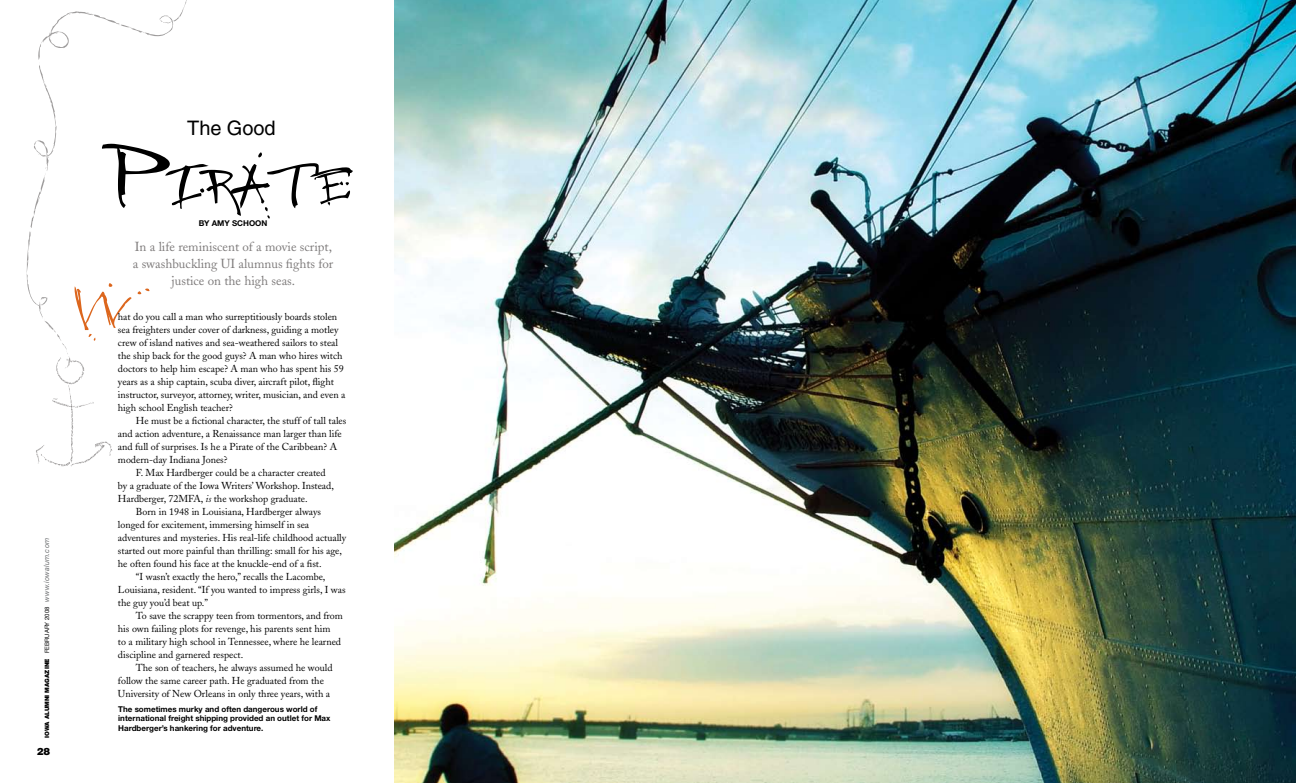
<style>
.page{position:relative;width:1296px;height:783px;background:#fff}
.page>*{position:absolute;margin:0;border:0;box-sizing:border-box;transform-origin:0 0}
.t1{font:72px "Jungle Ruff";color:#dc661d}
.t2{font:56px "Jungle Clean";color:#000}
.t3{font:20px "Helvetica";letter-spacing:-.005em;color:#000}
.t4{font:13px/17px "Adobe Caslon";color:#7d7a7a;text-align:center}
.t5{font:10px/13px "Adobe Caslon";color:#000}
.t6{font:900 10px "Helvetica";color:#000}
.t7{font:700 8px/9.5px "Helvetica Neue";color:#000}
.t8{font:900 6px "Helvetica Neue";color:#000}
.s1{font-weight:400}
.s2{font-weight:400;font-style:italic;font-size:7.2px;color:#6d6f71}
.s3{font-size:80px}
.s4{font-style:italic}
</style>
<div class="page">
<svg style="left:52px;top:398px;width:61px;height:69px"></svg>
<svg style="left:27px;top:0;width:160px;height:384px"></svg>
<img style="left:69px;top:393px;width:10px;height:25px">
<img style="left:37px;top:457px;width:22px;height:9px">
<img style="left:395px;top:0;width:901px;height:783px">
<p class="t8" style="left:43px;top:738px;width:202px;rotate:-90deg">iowa alumni magazine <span class="s1">February 2008</span> <span class="s2">www.iowalum.com</span></p>
<p class="t6" style="left:37px;top:745px;width:15px">28</p>
<h3 class="t3" style="left:187px;top:117px;width:90px">The Good</h3>
<h2 class="t2" style="left:110px;top:152px;width:246px"><span class="s3">P</span>IRATE</h2>
<p class="t7" style="left:199px;top:219px;width:70px">BY AMY SCHOON</p>
<h3 class="t4" style="left:133px;top:239px;width:202px">In a life reminiscent of a movie script, a swashbuckling UI alumnus fights for justice on the high seas.</h3>
<h1 class="t1" style="left:76px;top:264px;width:60px">W</h1>
<p class="t5" style="left:118px;top:311px;width:229px">hat do you call a man who surreptitiously boards stolen sea freighters under cover of darkness, guiding a motley crew of island natives and sea-weathered sailors to steal the ship back for the good guys? A man who hires witch doctors to help him escape? A man who has spent his 59 years as a ship captain, scuba diver, aircraft pilot, flight instructor, surveyor, attorney, writer, musician, and even a high school English teacher?</p>
<p class="t5" style="left:136px;top:415px;width:212px">He must be a fictional character, the stuff of tall tales</p>
<p class="t5" style="left:118px;top:428px;width:225px">and action adventure, a Renaissance man larger than life</p>
<p class="t5" style="left:118px;top:441px;width:221px">and full of surprises. Is he a Pirate of the Caribbean? A</p>
<p class="t5" style="left:118px;top:454px;width:111px">modern-day Indiana Jones?</p>
<p class="t5" style="left:136px;top:467px;width:191px">F. Max Hardberger could be a character created</p>
<p class="t5" style="left:118px;top:480px;width:217px">by a graduate of the Iowa Writers’ Workshop. Instead,</p>
<p class="t5" style="left:118px;top:493px;width:191px">Hardberger, 72MFA, <span class="s4">is</span> the workshop graduate.</p>
<p class="t5" style="left:136px;top:506px;width:187px">Born in 1948 in Louisiana, Hardberger always</p>
<p class="t5" style="left:118px;top:519px;width:193px">longed for excitement, immersing himself in sea</p>
<p class="t5" style="left:118px;top:532px;width:230px">adventures and mysteries. His real-life childhood actually</p>
<p class="t5" style="left:118px;top:545px;width:226px">started out more painful than thrilling: small for his age,</p>
<p class="t5" style="left:118px;top:558px;width:205px">he often found his face at the knuckle-end of a fist.</p>
<p class="t5" style="left:136px;top:571px;width:191px">“I wasn’t exactly the hero,” recalls the Lacombe,</p>
<p class="t5" style="left:118px;top:584px;width:229px">Louisiana, resident. “If you wanted to impress girls, I was</p>
<p class="t5" style="left:118px;top:597px;width:92px">the guy you’d beat up.”</p>
<p class="t5" style="left:136px;top:610px;width:208px">To save the scrappy teen from tormentors, and from</p>
<p class="t5" style="left:118px;top:623px;width:214px">his own failing plots for revenge, his parents sent him</p>
<p class="t5" style="left:118px;top:636px;width:225px">to a military high school in Tennessee, where he learned</p>
<p class="t5" style="left:118px;top:649px;width:127px">discipline and garnered respect.</p>
<p class="t5" style="left:136px;top:662px;width:198px">The son of teachers, he always assumed he would</p>
<p class="t5" style="left:118px;top:675px;width:207px">follow the same career path. He graduated from the</p>
<p class="t5" style="left:118px;top:688px;width:214px">University of New Orleans in only three years, with a</p>
<p class="t7" style="left:118px;top:704px;width:214px">The sometimes murky and often dangerous world of international freight shipping provided an outlet for Max<br>Hardberger’s hankering for adventure.</p>
</div>
